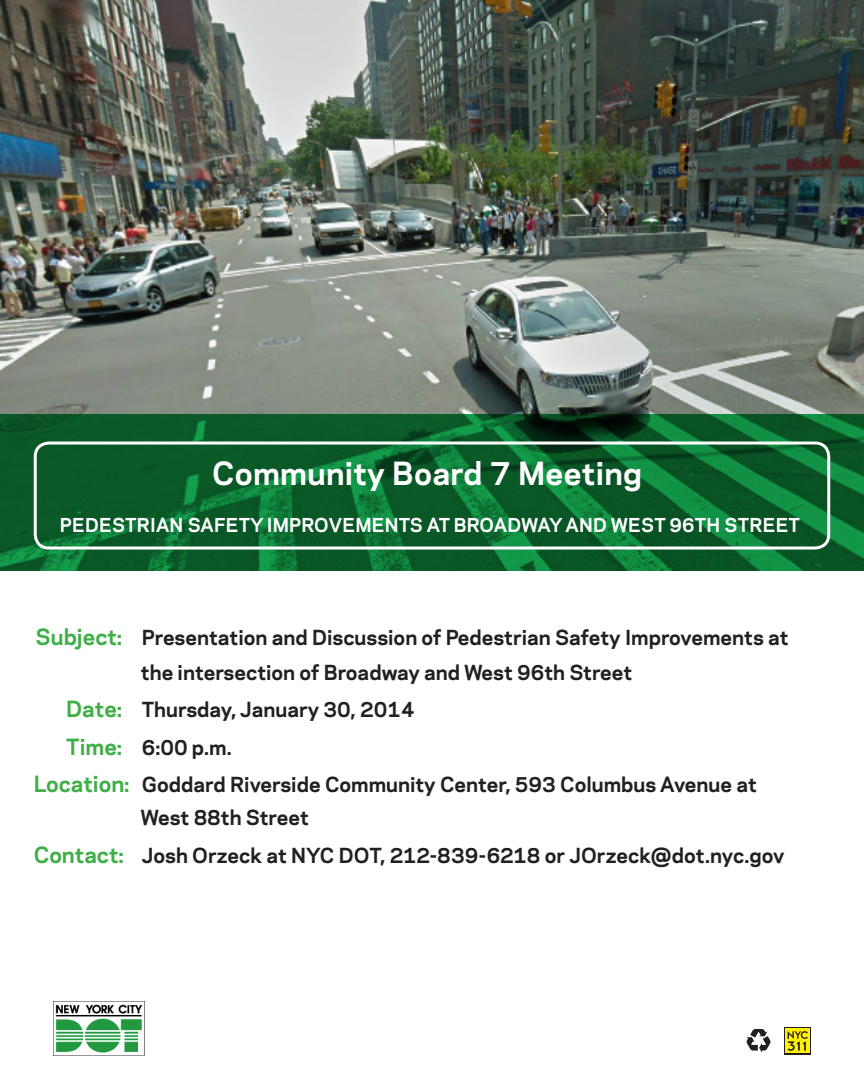
<style>
.page{position:relative;width:864px;height:1080px;background:#fff}
.page>*{position:absolute;margin:0;border:0;box-sizing:border-box;transform-origin:0 0}
.t1{font:700 30px "Galaxie Polaris";letter-spacing:.01em;color:#fff}
.t2{font:700 19.5px/34.5px "Galaxie Polaris";color:#231f20}
.t3{font:700 18px "Galaxie Polaris";letter-spacing:.01em;color:#fff}
.s1{font-size:21px;color:#40ae49}
</style>
<div class="page">
<div style="left:784px;top:1027px;width:27px;height:27px;background:#fff101"></div>
<svg style="left:788px;top:1031px;width:20px;height:20px"></svg>
<img style="left:0;top:0;width:864px;height:414px">
<svg style="left:0;top:414px;width:864px;height:157px;background:#0b622c"></svg>
<div style="left:34px;top:442px;width:796px;height:108px;border:3px solid #fff;border-radius:14px"></div>
<img style="left:54px;top:1004px;width:90px;height:52px">
<svg style="left:746px;top:1029px;width:25px;height:24px"></svg>
<p class="t1" style="left:212px;top:451px;width:431px">Community Board 7 Meeting</p>
<p class="t3" style="left:60px;top:512px;width:742px">PEDESTRIAN SAFETY IMPROVEMENTS AT BROADWAY AND WEST 96TH STREET</p>
<p class="t2" style="left:141px;top:620px;width:649px;text-indent:-105px"><span class="s1">Subject:</span> Presentation and Discussion of Pedestrian Safety Improvements at the intersection of Broadway and West 96th Street</p>
<p class="t2" style="left:66px;top:692px;width:350px"><span class="s1">Date:</span> Thursday, January 30, 2014</p>
<p class="t2" style="left:66px;top:729px;width:167px"><span class="s1">Time:</span> 6:00 p.m.</p>
<p class="t2" style="left:34px;top:767px;width:725px"><span class="s1">Location:</span> Goddard Riverside Community Center, 593 Columbus Avenue at</p>
<p class="t2" style="left:141px;top:800px;width:170px">West 88th Street</p>
<p class="t2" style="left:34px;top:837px;width:752px"><span class="s1">Contact:</span> Josh Orzeck at NYC DOT, 212-839-6218 or JOrzeck@dot.nyc.gov</p>
</div>
